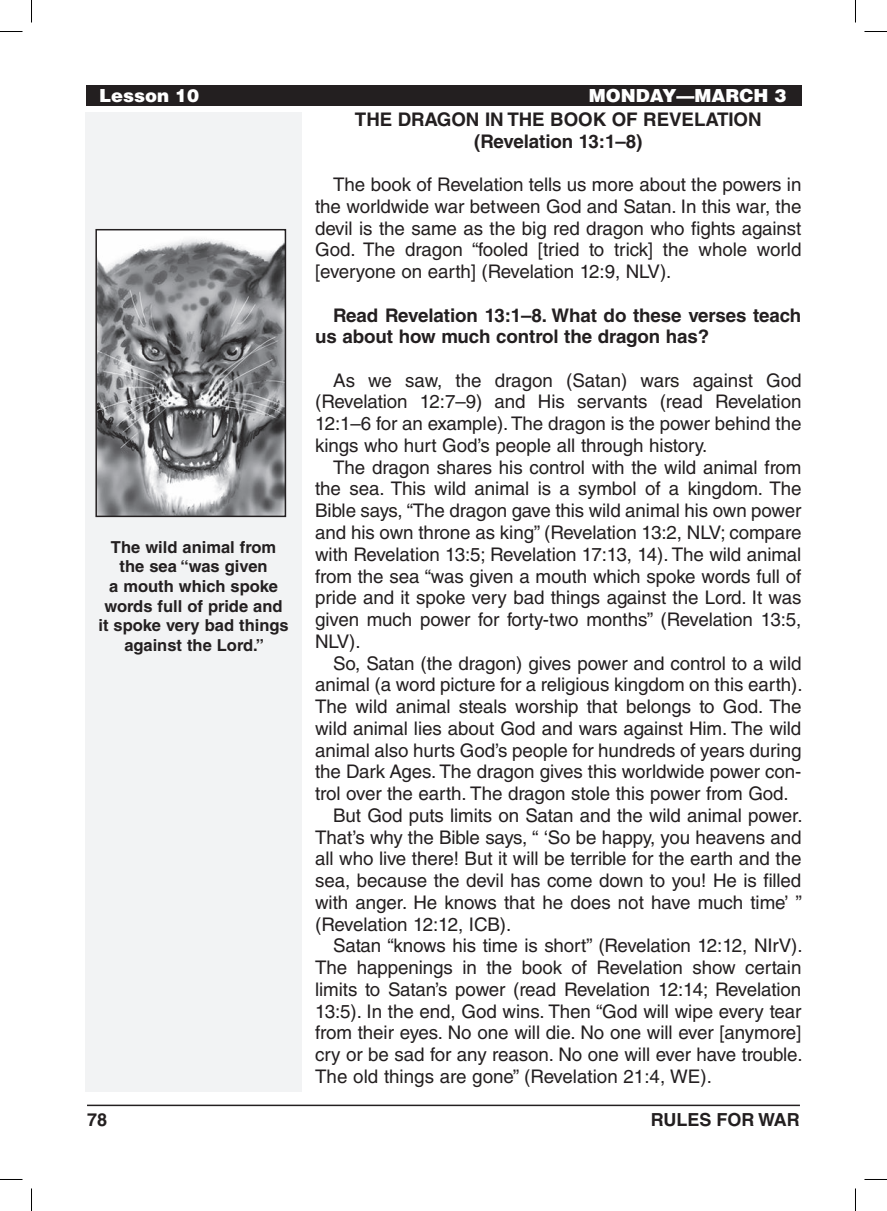
<style>
.page{position:relative;width:887px;height:1211px;background:#fff}
.page>*{position:absolute;margin:0;border:0;box-sizing:border-box;transform-origin:0 0}
.Body_Text{font:18.75px/21.8px "Helvetica LT Std";letter-spacing:-.005em;color:#231f20;text-align:justify}
.Body_Text_SpaceBefor{font:18.75px/21.8px "Helvetica LT Std";letter-spacing:-.005em;color:#231f20;text-align:justify}
.Body_Text_Bold_Space{font:700 18.75px/21.8px "Helvetica LT Std";letter-spacing:-.005em;color:#231f20}
.Subheadings{font:700 18.75px/21.8px "Helvetica LT Std";letter-spacing:-.005em;color:#231f20;text-align:center}
.Running_Head_-_Left{font:900 18px "Helvetica LT Std";color:#fff}
.t1{font:700 18px "Helvetica LT Std";color:#231f20}
.Image_Captions{font:700 16.5px/19.5px "Helvetica LT Std";color:#231f20;text-align:center}
</style>
<div class="page">
<hr style="left:87px;top:1104px;width:713px;height:2px;background:#231f20">
<div style="left:86px;top:112px;width:216px;height:979px;background:#f2f3f4"></div>
<div style="left:86px;top:86px;width:715px;height:20px;background:#231f20"></div>
<img style="left:98px;top:232px;width:185px;height:282px">
<div style="left:95px;top:229px;width:191px;height:288px;border:2px solid #231f20"></div>
<svg style="left:0;top:31px;width:22px;height:1px"></svg>
<svg style="left:864px;top:31px;width:22px;height:1px"></svg>
<svg style="left:0;top:1179px;width:22px;height:1px"></svg>
<svg style="left:864px;top:1179px;width:22px;height:1px"></svg>
<svg style="left:31px;top:0;width:1px;height:22px"></svg>
<svg style="left:31px;top:1188px;width:1px;height:22px"></svg>
<svg style="left:855px;top:0;width:1px;height:22px"></svg>
<svg style="left:855px;top:1188px;width:1px;height:22px"></svg>
<p class="Running_Head_-_Left" style="left:99px;top:84px;width:102px">Lesson 10</p>
<p class="Running_Head_-_Left" style="left:588px;top:84px;width:199px">MONDAY—MARCH 3</p>
<p class="Subheadings" style="left:355px;top:108px;width:408px">THE DRAGON IN THE BOOK OF REVELATION (Revelation 13:1–8)</p>
<p class="Body_Text_SpaceBefor" style="left:315px;top:174px;width:488px;text-indent:18px">The book of Revelation tells us more about the powers in the worldwide war between God and Satan. In this war, the devil is the same as the big red dragon who fights against God. The dragon “fooled [tried to trick] the whole world [everyone on earth] (Revelation 12:9, NLV).</p>
<p class="Body_Text_Bold_Space" style="left:315px;top:304px;width:488px;text-indent:18px">Read Revelation 13:1–8. What do these verses teach us about how much control the dragon has?</p>
<p class="Body_Text_SpaceBefor" style="left:315px;top:369px;width:488px;text-indent:18px">As we saw, the dragon (Satan) wars against God (Revelation 12:7–9) and His servants (read Revelation 12:1–6 for an example). The dragon is the power behind the kings who hurt God’s people all through history.</p>
<p class="Body_Text" style="left:315px;top:456px;width:488px;text-indent:18px">The dragon shares his control with the wild animal from the sea. This wild animal is a symbol of a kingdom. The Bible says, “The dragon gave this wild animal his own power and his own throne as king” (Revelation 13:2, NLV; compare with Revelation 13:5; Revelation 17:13, 14). The wild animal from the sea “was given a mouth which spoke words full of pride and it spoke very bad things against the Lord. It was given much power for forty-two months” (Revelation 13:5, NLV).</p>
<p class="Body_Text" style="left:315px;top:652px;width:489px;text-indent:18px">So, Satan (the dragon) gives power and control to a wild animal (a word picture for a religious kingdom on this earth).<br>The wild animal steals worship that belongs to God. The wild animal lies about God and wars against Him. The wild animal also hurts God’s people for hundreds of years during the Dark Ages. The dragon gives this worldwide power con&shy;trol over the earth. The dragon stole this power from God.</p>
<p class="Body_Text" style="left:315px;top:804px;width:489px;text-indent:18px">But God puts limits on Satan and the wild animal power.<br>That’s why the Bible says, “ ‘So be happy, you heavens and all who live there! But it will be terrible for the earth and the sea, because the devil has come down to you! He is filled with anger. He knows that he does not have much time’ ” (Revelation 12:12, ICB).</p>
<p class="Body_Text" style="left:315px;top:935px;width:489px;text-indent:18px">Satan “knows his time is short” (Revelation 12:12, NIrV).<br>The happenings in the book of Revelation show certain limits to Satan’s power (read Revelation 12:14; Revelation 13:5). In the end, God wins. Then “God will wipe every tear from their eyes. No one will die. No one will ever [anymore] cry or be sad for any reason. No one will ever have trouble.<br>The old things are gone” (Revelation 21:4, WE).</p>
<p class="Image_Captions" style="left:111px;top:537px;width:167px">The wild animal from</p>
<p class="Image_Captions" style="left:120px;top:556px;width:149px">the sea “was given</p>
<p class="Image_Captions" style="left:98px;top:576px;width:192px">a mouth which spoke words full of pride and it spoke very bad things against the Lord.”</p>
<p class="t1" style="left:87px;top:1109px;width:22px">78</p>
<p class="t1" style="left:650px;top:1109px;width:151px">RULES FOR WAR</p>
</div>
